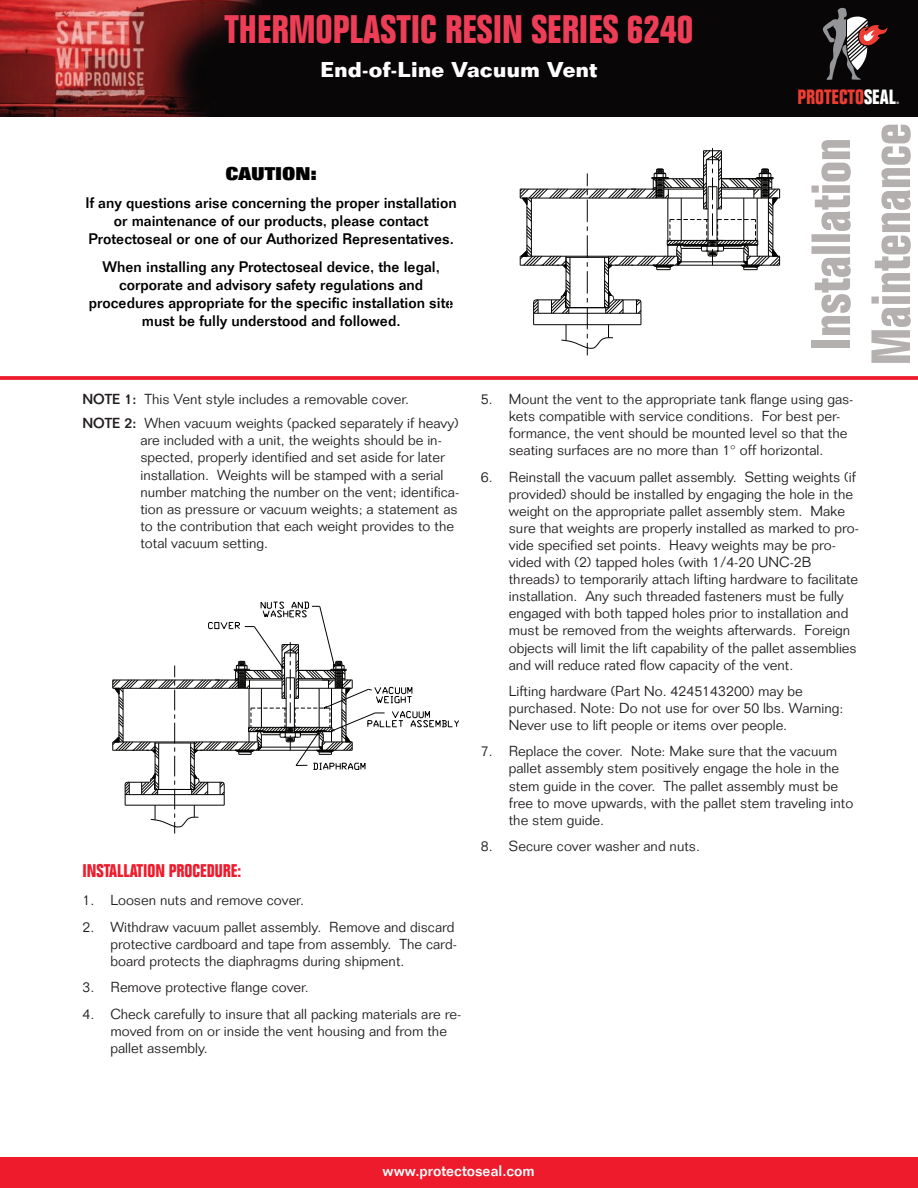
<style>
.page{position:relative;width:918px;height:1188px;background:#fff}
.page>*{position:absolute;margin:0;border:0;box-sizing:border-box;transform-origin:0 0}
.t1{font:700 condensed 39px "Folio Std";color:#ee3d56}
.t2{font:700 21px "Folio Std";color:#fff}
.t3{font:700 condensed 20.25px "Folio Std";color:#ee3e34}
.t4{font:700 condensed 18px "Folio Std";color:#ee1b2c}
.t5{font:800 18px "Folio Std";color:#000}
.t6{font:500 15px/18px "Folio Std";color:#000;text-align:center}
.t7{font:500 15px "Folio Std";color:#fff}
.t8{font:300 14.25px/17.1px "Folio Std";color:#231f20}
.t9{font:700 condensed 3.3px "Folio Std";color:#fff}
.s1{color:#fff}
.s2{font-weight:500}
</style>
<div class="page">
<img style="left:0;top:0;width:918px;height:116px">
<div style="left:0;top:1157px;width:918px;height:31px;background:#ee1b2c"></div>
<svg style="left:822px;top:8px;width:65px;height:72px;background:#4f4343"></svg>
<div style="left:811px;top:340px;width:39px;height:7px;background:#b4b0af"></div>
<svg style="left:811px;top:140px;width:40px;height:195px"></svg>
<svg style="left:871px;top:125px;width:40px;height:238px"></svg>
<svg style="left:519px;top:148px;width:261px;height:207px"></svg>
<hr style="left:717px;top:245px;width:30px;height:1px;background:#040503">
<svg style="left:112px;top:602px;width:347px;height:232px"></svg>
<svg style="left:0;top:376px;width:918px;height:4px;background:#ef2838"></svg>
<h1 class="t1" style="left:225px;top:15px;width:470px">THERMOPLASTIC RESIN SERIES 6240</h1>
<h2 class="t2" style="left:321px;top:62px;width:278px">End-of-Line Vacuum Vent</h2>
<p class="t5" style="left:225px;top:167px;width:93px">CAUTION:</p>
<p class="t6" style="left:86px;top:196px;width:373px">If any questions arise concerning the proper installation or maintenance of our products, please contact<br>Protectoseal or one of our Authorized Representatives.</p>
<p class="t6" style="left:89px;top:259px;width:366px">When installing any Protectoseal device, the legal, corporate and advisory safety regulations and procedures appropriate for the specific installation site must be fully understood and followed.</p>
<h3 class="t3" style="left:798px;top:89px;width:100px">PROTECTO<span class="s1">SEAL</span></h3>
<p class="t9" style="left:896px;top:101px;width:4px">®</p>
<p class="t8" style="left:82px;top:388px;width:378px;line-height:24.3px"><span class="s2">NOTE 1:</span> This Vent style includes a removable cover.<br><span class="s2">NOTE 2:</span> When vacuum weights (packed separately if heavy)</p>
<p class="t8" style="left:140px;top:434px;width:320px">are included with a unit, the weights should be in&shy;spected, properly identified and set aside for later installation. Weights will be stamped with a serial number matching the number on the vent; identifica&shy;tion as pressure or vacuum weights; a statement as to the contribution that each weight provides to the total vacuum setting.</p>
<p class="t4" style="left:82px;top:865px;width:160px">INSTALLATION PROCEDURE:</p>
<p class="t8" style="left:82px;top:894px;width:223px">1. Loosen nuts and remove cover.</p>
<p class="t8" style="left:110px;top:920px;width:348px;text-indent:-28px">2. Withdraw vacuum pallet assembly. Remove and discard protective cardboard and tape from assembly. The card&shy;board protects the diaphragms during shipment.</p>
<p class="t8" style="left:82px;top:980px;width:228px">3. Remove protective flange cover.</p>
<p class="t8" style="left:110px;top:1007px;width:352px;text-indent:-28px">4. Check carefully to insure that all packing materials are re&shy;moved from on or inside the vent housing and from the pallet assembly.</p>
<p class="t8" style="left:509px;top:392px;width:346px;text-indent:-28px">5. Mount the vent to the appropriate tank flange using gas&shy;kets compatible with service conditions. For best per&shy;formance, the vent should be mounted level so that the seating surfaces are no more than 1° off horizontal.</p>
<p class="t8" style="left:509px;top:470px;width:352px;text-indent:-28px">6. Reinstall the vacuum pallet assembly. Setting weights (if provided) should be installed by engaging the hole in the weight on the appropriate pallet assembly stem. Make sure that weights are properly installed as marked to pro&shy;vide specified set points. Heavy weights may be pro&shy;vided with (2) tapped holes (with 1/4-20 UNC-2B threads) to temporarily attach lifting hardware to facilitate installation. Any such threaded fasteners must be fully engaged with both tapped holes prior to installation and must be removed from the weights afterwards. Foreign objects will limit the lift capability of the pallet assemblies and will reduce rated flow capacity of the vent.</p>
<p class="t8" style="left:509px;top:684px;width:336px">Lifting hardware (Part No. 4245143200) may be purchased. Note: Do not use for over 50 lbs. Warning:<br>Never use to lift people or items over people.</p>
<p class="t8" style="left:509px;top:745px;width:346px;text-indent:-28px">7. Replace the cover. Note: Make sure that the vacuum pallet assembly stem positively engage the hole in the stem guide in the cover. The pallet assembly must be free to move upwards, with the pallet stem traveling into the stem guide.</p>
<p class="t8" style="left:481px;top:839px;width:221px">8. Secure cover washer and nuts.</p>
<p class="t7" style="left:383px;top:1165px;width:154px">www.protectoseal.com</p>
</div>
